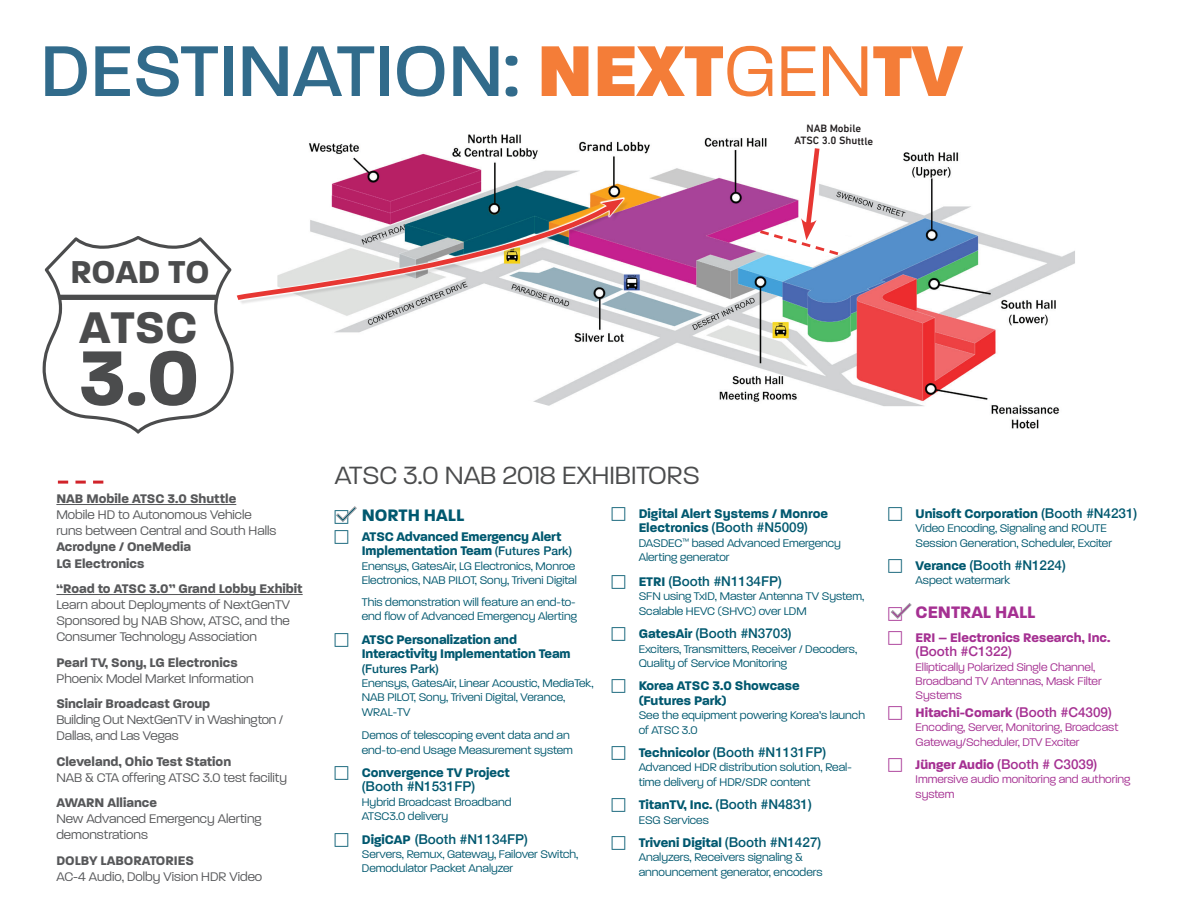
<style>
.page{position:relative;width:1188px;height:918px;background:#fff}
.page>*{position:absolute;margin:0;border:0;box-sizing:border-box;transform-origin:0 0}
.t1{font:700 83.85px "Paralucent";color:#4b4c4d}
.t2{font:500 77.55px "Paralucent";color:#316b8b}
.t3{font:700 48px "Paralucent";color:#4b4c4d}
.t4{font:700 34.2px "Paralucent";color:#4b4c4d}
.t5{font:300 27px "Paralucent";color:#4b4c4d}
.t6{font:700 18px "Paralucent";color:#a53092}
.t7{font:700 18px "Paralucent";color:#00586f}
.t8{font:300 13.5px/16.2px "Paralucent";color:#57585a}
.t9{font:700 13.5px/14.4px "Paralucent";letter-spacing:-.01em;color:#00586f}
.t10{font:700 13.5px/16.2px "Paralucent";color:#57585a}
.t11{font:500 13.5px "Helvetica Neue";color:#00586f}
.t12{font:700 13.5px "Paralucent";color:#a53092}
.t13{font:500 13.5px "Helvetica Neue";color:#a53092}
.t14{font:300 12px/14.4px "Paralucent";color:#00586f}
.t15{font:300 12px/14.4px "Paralucent";color:#a53092}
.t16{font:500 12px "Helvetica Neue";color:#00586f}
.t17{font:500 10.95px/12.5px "DIN Next LT Pro";color:#231f20;text-align:center}
.s1{font-weight:800;color:#f47d38}
.s2{font-weight:300;color:#f47d38}
.s3{font-family:"Helvetica Neue";font-weight:500;font-size:12px}
.s4{font-family:"Paralucent";font-weight:700}
.s5{font-family:"Helvetica Neue";font-weight:500}
</style>
<div class="page">
<img style="left:309px;top:134px;width:766px;height:295px">
<svg style="left:309px;top:197px;width:316px;height:105px"></svg>
<svg style="left:42px;top:199px;width:582px;height:235px"></svg>
<hr style="left:56px;top:504px;width:180px;height:1px;background:#57585a">
<hr style="left:56px;top:594px;width:247px;height:1px;background:#57585a">
<svg style="left:58px;top:481px;width:45px;height:3px"></svg>
<svg style="left:757px;top:143px;width:84px;height:114px"></svg>
<svg style="left:336px;top:506px;width:21px;height:16px"></svg>
<svg style="left:891px;top:603px;width:21px;height:16px"></svg>
<h2 class="t2" style="left:40px;top:25px;width:924px">DESTINATION: <span class="s1">NEXT</span><span class="s2">GEN</span><span class="s1">TV</span></h2>
<p class="t17" style="left:795px;top:121px;width:80px;rotate:1deg">NAB Mobile<br>ATSC 3.0 Shuttle</p>
<h3 class="t4" style="left:70px;top:252px;width:141px">ROAD TO</h3>
<h3 class="t3" style="left:79px;top:298px;width:119px">ATSC</h3>
<h1 class="t1" style="left:79px;top:328px;width:122px">3.0</h1>
<p class="t10" style="left:56px;top:490px;width:181px">NAB Mobile ATSC 3.0 Shuttle</p>
<p class="t8" style="left:56px;top:507px;width:221px">Mobile HD to Autonomous Vehicle runs between Central and South Halls</p>
<p class="t10" style="left:56px;top:539px;width:136px">Acrodyne / OneMedia<br>LG Electronics</p>
<p class="t10" style="left:56px;top:580px;width:248px">“Road to ATSC 3.0” Grand Lobby Exhibit</p>
<p class="t8" style="left:56px;top:597px;width:235px;text-align:justify">Learn about Deployments of NextGenTV Sponsored by NAB Show, ATSC, and the Consumer Technology Association</p>
<p class="t10" style="left:56px;top:654px;width:183px">Pearl TV, Sony, LG Electronics</p>
<p class="t8" style="left:56px;top:670px;width:199px">Phoenix Model Market Information</p>
<p class="t10" style="left:56px;top:696px;width:155px">Sinclair Broadcast Group</p>
<p class="t8" style="left:56px;top:712px;width:228px">Building Out NextGenTV in Washington /<br>Dallas, and Las Vegas</p>
<p class="t10" style="left:56px;top:753px;width:176px">Cleveland, Ohio Test Station</p>
<p class="t8" style="left:56px;top:769px;width:232px">NAB &amp; CTA offering ATSC 3.0 test facility</p>
<p class="t10" style="left:56px;top:795px;width:102px">AWARN Alliance</p>
<p class="t8" style="left:56px;top:811px;width:207px">New Advanced Emergency Alerting demonstrations</p>
<p class="t10" style="left:56px;top:852px;width:139px">DOLBY LABORATORIES</p>
<p class="t8" style="left:56px;top:868px;width:207px">AC-4 Audio, Dolby Vision HDR Video</p>
<h3 class="t5" style="left:335px;top:460px;width:367px">ATSC 3.0 NAB 2018 EXHIBITORS</h3>
<h3 class="t7" style="left:362px;top:504px;width:104px">NORTH HALL</h3>
<p class="t9" style="left:362px;top:529px;width:212px">ATSC Advanced Emergency Alert<br>Implementation Team <span class="s3">(Futures Park)</span></p>
<p class="t14" style="left:362px;top:559px;width:217px">Enensys, GatesAir, LG Electronics, Monroe<br>Electronics, NAB PILOT, Sony, Triveni Digital</p>
<p class="t14" style="left:362px;top:595px;width:217px">This demonstration will feature an end-to&shy;end flow of Advanced Emergency Alerting</p>
<p class="t9" style="left:362px;top:632px;width:210px">ATSC Personalization and<br>Interactivity Implementation Team</p>
<p class="t16" style="left:362px;top:659px;width:79px">(Futures Park)</p>
<p class="t14" style="left:362px;top:676px;width:233px">Enensys, GatesAir, Linear Acoustic, MediaTek,<br>NAB PILOT, Sony, Triveni Digital, Verance,<br>WRAL-TV</p>
<p class="t14" style="left:362px;top:728px;width:213px">Demos of telescoping event data and an end-to-end Usage Measurement system</p>
<p class="t9" style="left:362px;top:766px;width:150px">Convergence TV Project</p>
<p class="t11" style="left:362px;top:776px;width:115px">(Booth #N1531FP)</p>
<p class="t14" style="left:362px;top:795px;width:151px">Hybrid Broadcast Broadband<br>ATSC3.0 delivery</p>
<p class="t11" style="left:362px;top:828px;width:168px"><span class="s4">DigiCAP</span> (Booth #N1134FP)</p>
<p class="t14" style="left:362px;top:847px;width:218px">Servers, Remux, Gateway, Failover Switch,<br>Demodulator Packet Analyzer</p>
<p class="t9" style="left:639px;top:506px;width:191px">Digital Alert Systems / Monroe</p>
<p class="t11" style="left:639px;top:517px;width:171px"><span class="s4">Electronics</span> (Booth #N5009)</p>
<p class="t14" style="left:639px;top:536px;width:204px">DASDEC<sup>™</sup> based Advanced Emergency<br>Alerting generator</p>
<p class="t11" style="left:639px;top:570px;width:145px"><span class="s4">ETRI</span> (Booth #N1134FP)</p>
<p class="t14" style="left:639px;top:589px;width:227px">SFN using TxID, Master Antenna TV System,<br>Scalable HEVC (SHVC) over LDM</p>
<p class="t11" style="left:639px;top:622px;width:155px"><span class="s4">GatesAir</span> (Booth #N3703)</p>
<p class="t14" style="left:639px;top:641px;width:220px">Exciters, Transmitters, Receiver / Decoders,<br>Quality of Service Monitoring</p>
<p class="t9" style="left:639px;top:679px;width:163px">Korea ATSC 3.0 Showcase (Futures Park)</p>
<p class="t14" style="left:639px;top:708px;width:228px">See the equipment powering Korea’s launch of ATSC 3.0</p>
<p class="t11" style="left:639px;top:741px;width:189px"><span class="s4">Technicolor</span> (Booth #N1131FP)</p>
<p class="t14" style="left:639px;top:760px;width:215px">Advanced HDR distribution solution, Real&shy;time delivery of HDR/SDR content</p>
<p class="t11" style="left:639px;top:793px;width:175px"><span class="s4">TitanTV, Inc.</span> (Booth #N4831)</p>
<p class="t14" style="left:639px;top:812px;width:72px">ESG Services</p>
<p class="t9" style="left:639px;top:835px;width:184px">Triveni Digital <span class="s5">(Booth #N1427)</span></p>
<p class="t14" style="left:639px;top:850px;width:185px">Analyzers, Receivers signaling &amp; announcement generator, encoders</p>
<p class="t9" style="left:916px;top:506px;width:223px">Unisoft Corporation <span class="s5">(Booth #N4231)</span></p>
<p class="t14" style="left:916px;top:521px;width:198px">Video Encoding, Signaling and ROUTE<br>Session Generation, Scheduler, Exciter</p>
<p class="t11" style="left:916px;top:554px;width:152px"><span class="s4">Verance</span> (Booth #N1224)</p>
<p class="t14" style="left:916px;top:573px;width:96px">Aspect watermark</p>
<h3 class="t6" style="left:916px;top:602px;width:121px">CENTRAL HALL</h3>
<p class="t12" style="left:916px;top:629px;width:196px">ERI – Electronics Research, Inc.</p>
<p class="t13" style="left:916px;top:640px;width:98px">(Booth #C1322)</p>
<p class="t15" style="left:916px;top:659px;width:188px">Elliptically Polarized Single Channel,<br>Broadband TV Antennas, Mask Filter<br>Systems</p>
<p class="t12" style="left:916px;top:704px;width:198px">Hitachi-Comark <span class="s5">(Booth #C4309)</span></p>
<p class="t15" style="left:916px;top:720px;width:204px">Encoding, Server, Monitoring, Broadcast<br>Gateway/Scheduler, DTV Exciter</p>
<p class="t13" style="left:916px;top:753px;width:183px"><span class="s4">Jünger Audio</span> (Booth # C3039)</p>
<p class="t15" style="left:916px;top:772px;width:216px">Immersive audio monitoring and authoring system</p>
</div>
